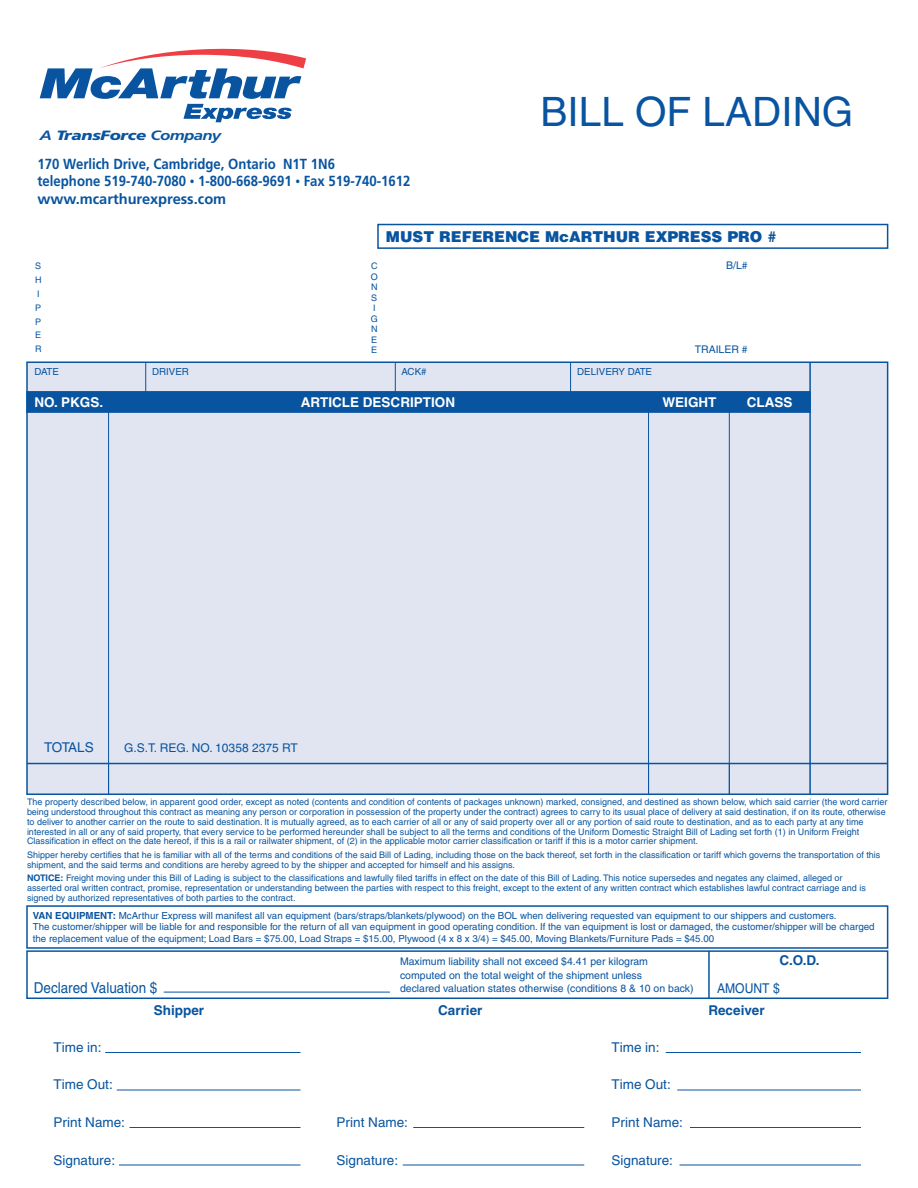
<style>
.page{position:relative;width:918px;height:1188px;background:#fff}
.page>*{position:absolute;margin:0;border:0;box-sizing:border-box;transform-origin:0 0}
.t1{font:40.5px "Helvetica";color:#0854a0}
.t2{font:900 15px "Helvetica";color:#0854a0}
.t3{font:15px "Helvetica";color:#0854a0;scale:.9 1}
.t4{font:700 14.7px/17.5px "Frutiger";color:#0854a0;scale:.9 1}
.t5{font:13.5px "Helvetica";color:#0854a0}
.t6{font:700 13.5px "Helvetica";color:#fff}
.t7{font:700 13.5px "Helvetica";color:#0854a0}
.t8{font:italic 900 13.5px "Frutiger";letter-spacing:-.015em;color:#0854a0;scale:1.25 1}
.t9{font:13.5px "Helvetica";color:#0854a0;scale:.9 1}
.t10{font:12px "Helvetica";color:#0854a0}
.t11{font:10.5px/13.8px "Helvetica";color:#0854a0}
.t12{font:9.75px/11.2px "Helvetica";color:#0854a0}
.t13{font:9px/10.5px "Helvetica";color:#0854a0}
.s1{font-weight:700}
.s2{font-size:10.5px}
</style>
<div class="page">
<div style="left:26px;top:362px;width:862px;height:433px;background:#e1e5f2;border:2px solid #0854a0"></div>
<div style="left:26px;top:950px;width:862px;height:49px;border:2px solid #0854a0"></div>
<div style="left:26px;top:905px;width:862px;height:44px;border:2px solid #0854a0"></div>
<div style="left:26px;top:391px;width:785px;height:22px;background:#0854a0;border:2px solid #0854a0"></div>
<hr style="left:809px;top:362px;width:2px;height:432px;background:#0854a0">
<hr style="left:729px;top:392px;width:1px;height:402px;background:#0854a0">
<hr style="left:648px;top:392px;width:1px;height:402px;background:#0854a0">
<hr style="left:108px;top:393px;width:1px;height:401px;background:#0854a0">
<hr style="left:145px;top:362px;width:1px;height:31px;background:#0854a0">
<hr style="left:395px;top:362px;width:1px;height:31px;background:#0854a0">
<hr style="left:570px;top:362px;width:1px;height:31px;background:#0854a0">
<hr style="left:27px;top:763px;width:861px;height:1px;background:#0854a0">
<hr style="left:708px;top:951px;width:2px;height:47px;background:#0854a0">
<div style="left:377px;top:224px;width:511px;height:25px;border:2px solid #0854a0"></div>
<hr style="left:164px;top:992px;width:226px;height:1px;background:#0854a0">
<hr style="left:105px;top:1052px;width:196px;height:1px;background:#0854a0">
<hr style="left:117px;top:1090px;width:184px;height:1px;background:#0854a0">
<hr style="left:130px;top:1127px;width:171px;height:1px;background:#0854a0">
<hr style="left:119px;top:1165px;width:182px;height:1px;background:#0854a0">
<hr style="left:666px;top:1052px;width:195px;height:1px;background:#0854a0">
<hr style="left:677px;top:1090px;width:184px;height:1px;background:#0854a0">
<hr style="left:690px;top:1127px;width:171px;height:1px;background:#0854a0">
<hr style="left:680px;top:1165px;width:181px;height:1px;background:#0854a0">
<hr style="left:413px;top:1127px;width:171px;height:1px;background:#0854a0">
<hr style="left:403px;top:1165px;width:181px;height:1px;background:#0854a0">
<svg style="left:40px;top:48px;width:266px;height:74px"></svg>
<h3 class="t8" style="left:40px;top:127px;width:147px"><span class="s1">A</span> TransForce <span class="s1">Company</span></h3>
<h3 class="t4" style="left:38px;top:155px;width:416px">170 Werlich Drive, Cambridge, Ontario N1T 1N6<br>telephone 519-740-7080 <span class="s2">•</span> 1-800-668-9691 <span class="s2">•</span> Fax 519-740-1612 www.mcarthurexpress.com</h3>
<h1 class="t1" style="left:541px;top:88px;width:314px">BILL OF LADING</h1>
<p class="t13" style="left:35px;top:259px;width:8px;line-height:14px">S<br>H<br>I<br>P<br>P<br>E<br>R</p>
<p class="t12" style="left:35px;top:366px;width:26px">DATE</p>
<h3 class="t6" style="left:35px;top:394px;width:70px">NO. PKGS.</h3>
<h2 class="t2" style="left:386px;top:227px;width:393px">MUST REFERENCE McARTHUR EXPRESS PRO #</h2>
<p class="t13" style="left:371px;top:261px;width:9px">C<br>O<br>N<br>S<br>I<br>G<br>N<br>E<br>E</p>
<p class="t11" style="left:726px;top:258px;width:23px">B/L#</p>
<p class="t11" style="left:695px;top:342px;width:55px">TRAILER #</p>
<p class="t12" style="left:152px;top:366px;width:38px">DRIVER</p>
<p class="t12" style="left:401px;top:366px;width:27px">ACK#</p>
<p class="t12" style="left:577px;top:366px;width:76px">DELIVERY DATE</p>
<h3 class="t6" style="left:301px;top:394px;width:156px">ARTICLE DESCRIPTION</h3>
<h3 class="t6" style="left:663px;top:394px;width:55px">WEIGHT</h3>
<h3 class="t6" style="left:747px;top:394px;width:47px">CLASS</h3>
<h3 class="t5" style="left:44px;top:740px;width:51px">TOTALS</h3>
<h3 class="t10" style="left:124px;top:741px;width:175px">G.S.T. REG. NO. 10358 2375 RT</h3>
<p class="t13" style="left:27px;top:797px;width:862px;line-height:9.8px">The property described below, in apparent good order, except as noted (contents and condition of contents of packages unknown) marked, consigned, and destined as shown below, which said carrier (the word carrier being understood throughout this contract as meaning any person or corporation in possession of the property under the contract) agrees to carry to its usual place of delivery at said destination, if on its route, otherwise to deliver to another carrier on the route to said destination. It is mutually agreed, as to each carrier of all or any of said property over all or any portion of said route to destination, and as to each party at any time interested in all or any of said property, that every service to be performed hereunder shall be subject to all the terms and conditions of the Uniform Domestic Straight Bill of Lading set forth (1) in Uniform Freight Classification in effect on the date hereof, if this is a rail or railwater shipment, of (2) in the applicable motor carrier classification or tariff if this is a motor carrier shipment.</p>
<p class="t13" style="left:27px;top:850px;width:855px;line-height:9.8px">Shipper hereby certifies that he is familiar with all of the terms and conditions of the said Bill of Lading, including those on the back thereof, set forth in the classification or tariff which governs the transportation of this shipment, and the said terms and conditions are hereby agreed to by the shipper and accepted for himself and his assigns.</p>
<p class="t13" style="left:27px;top:873px;width:840px;line-height:9.8px"><span class="s1">NOTICE:</span> Freight moving under this Bill of Lading is subject to the classifications and lawfully filed tariffs in effect on the date of this Bill of Lading. This notice supersedes and negates any claimed, alleged or asserted oral written contract, promise, representation or understanding between the parties with respect to this freight, except to the extent of any written contract which establishes lawful contract carriage and is signed by authorized representatives of both parties to the contract.</p>
<p class="t12" style="left:33px;top:910px;width:843px"><span class="s1">VAN EQUIPMENT:</span> McArthur Express will manifest all van equipment (bars/straps/blankets/plywood) on the BOL when delivering requested van equipment to our shippers and customers.<br>The customer/shipper will be liable for and responsible for the return of all van equipment in good operating condition. If the van equipment is lost or damaged, the customer/shipper will be charged the replacement value of the equipment; Load Bars = $75.00, Load Straps = $15.00, Plywood (4 x 8 x 3/4) = $45.00, Moving Blankets/Furniture Pads = $45.00</p>
<h2 class="t3" style="left:34px;top:979px;width:139px">Declared Valuation $</h2>
<h3 class="t7" style="left:154px;top:1002px;width:52px">Shipper</h3>
<h3 class="t5" style="left:54px;top:1039px;width:50px">Time in:</h3>
<h3 class="t5" style="left:54px;top:1077px;width:61px">Time Out:</h3>
<h3 class="t5" style="left:54px;top:1115px;width:73px">Print Name:</h3>
<h3 class="t5" style="left:54px;top:1153px;width:63px">Signature:</h3>
<p class="t11" style="left:400px;top:954px;width:295px">Maximum liability shall not exceed $4.41 per kilogram computed on the total weight of the shipment unless<br>declared valuation states otherwise (conditions 8 &amp; 10 on back)</p>
<h3 class="t7" style="left:779px;top:952px;width:42px">C.O.D.</h3>
<h3 class="t9" style="left:717px;top:980px;width:71px">AMOUNT $</h3>
<h3 class="t5" style="left:337px;top:1115px;width:73px">Print Name:</h3>
<h3 class="t5" style="left:337px;top:1153px;width:63px">Signature:</h3>
<h3 class="t7" style="left:438px;top:1002px;width:46px">Carrier</h3>
<h3 class="t7" style="left:708px;top:1002px;width:58px">Receiver</h3>
<h3 class="t5" style="left:612px;top:1039px;width:50px">Time in:</h3>
<h3 class="t5" style="left:612px;top:1077px;width:61px">Time Out:</h3>
<h3 class="t5" style="left:612px;top:1115px;width:73px">Print Name:</h3>
<h3 class="t5" style="left:612px;top:1153px;width:63px">Signature:</h3>
</div>
